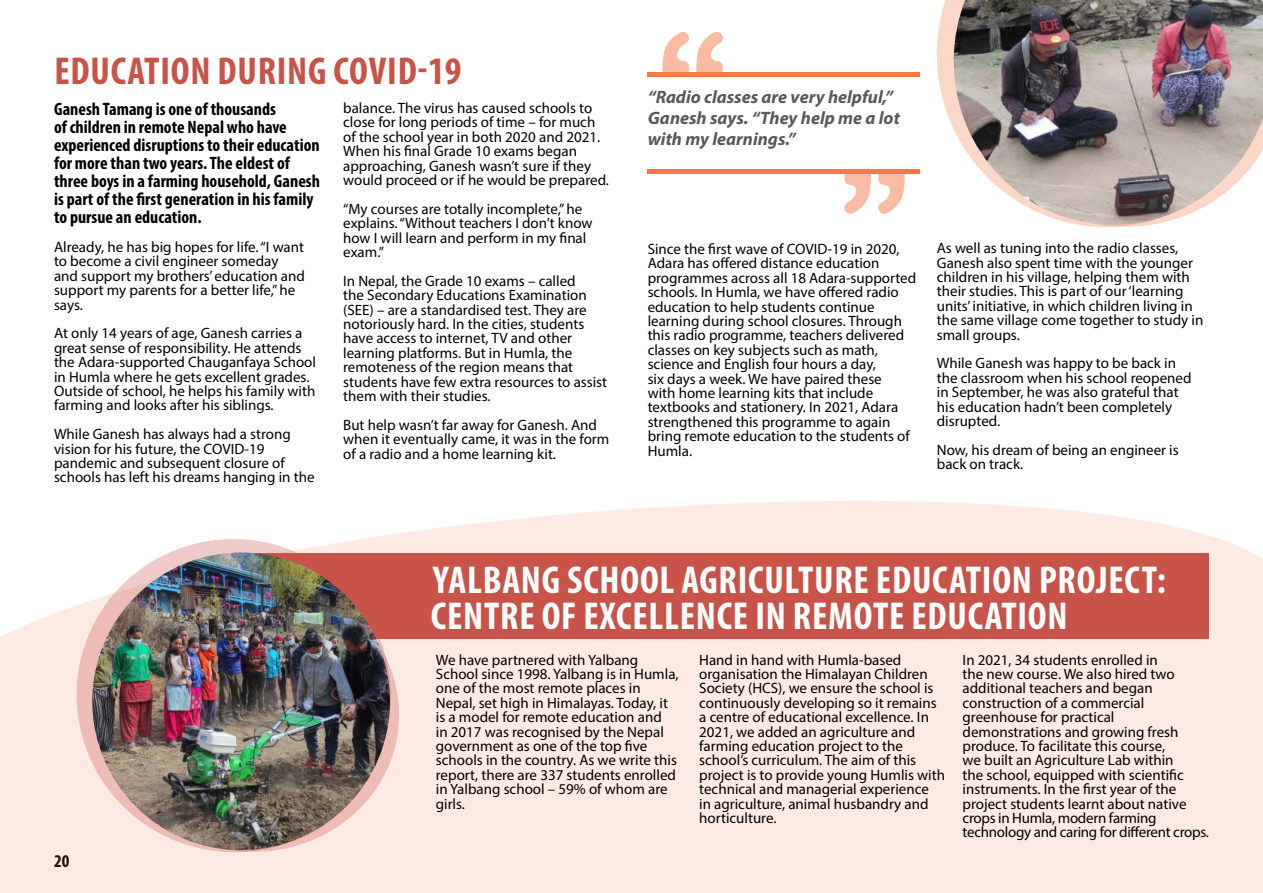
<style>
.page{position:relative;width:1263px;height:893px;background:#fff}
.page>*{position:absolute;margin:0;border:0;box-sizing:border-box;transform-origin:0 0}
.t1{font:700 condensed 39px/36px "Myriad Pro";letter-spacing:.02em;color:#fff}
.t2{font:700 condensed 39px "Myriad Pro";letter-spacing:.02em;color:#c85349}
.t3{font:700 condensed 18px/18px "Myriad Pro";color:#000}
.t4{font:italic 700 18px/21px "Myriad Pro";color:#58595b}
.t5{font:15px/14.4px "Myriad Pro";color:#000}
</style>
<div class="page">
<svg style="left:844px;top:174px;width:61px;height:40px"></svg>
<svg style="left:662px;top:32px;width:61px;height:45px"></svg>
<hr style="left:648px;top:72px;width:272px;height:4px;background:#f47a47">
<div style="left:648px;top:169px;width:272px;height:5px;background:#f47a47"></div>
<div style="left:0;top:490px;width:1263px;height:403px;background:#fdebe3"></div>
<svg style="left:0;top:490px;width:1263px;height:147px"></svg>
<div style="left:238px;top:553px;width:971px;height:85px;background:#c85349"></div>
<svg style="left:55px;top:517px;width:357px;height:336px"></svg>
<img style="left:92px;top:552px;width:298px;height:298px;border-radius:149px">
<svg style="left:914px;top:0;width:235px;height:227px"></svg>
<img style="left:954px;top:0;width:309px;height:225px">
<h1 class="t2" style="left:54px;top:56px;width:408px">EDUCATION DURING COVID-19</h1>
<p class="t3" style="left:54px;top:102px;width:267px">Ganesh Tamang is one of thousands<br>of children in remote Nepal who have experienced disruptions to their education for more than two years. The eldest of three boys in a farming household, Ganesh is part of the first generation in his family to pursue an education.</p>
<p class="t5" style="left:54px;top:241px;width:252px">Already, he has big hopes for life. “I want to become a civil engineer someday and support my brothers’ education and support my parents for a better life,” he says.</p>
<p class="t5" style="left:54px;top:327px;width:264px">At only 14 years of age, Ganesh carries a great sense of responsibility. He attends the Adara-supported Chauganfaya School in Humla where he gets excellent grades.<br>Outside of school, he helps his family with farming and looks after his siblings.</p>
<p class="t5" style="left:54px;top:428px;width:262px">While Ganesh has always had a strong vision for his future, the COVID-19 pandemic and subsequent closure of schools has left his dreams hanging in the</p>
<p class="t5" style="left:343px;top:102px;width:267px">balance. The virus has caused schools to close for long periods of time – for much of the school year in both 2020 and 2021.<br>When his final Grade 10 exams began approaching, Ganesh wasn’t sure if they would proceed or if he would be prepared.</p>
<p class="t5" style="left:343px;top:203px;width:251px">“My courses are totally incomplete,” he explains. “Without teachers I don’t know how I will learn and perform in my final exam.”</p>
<p class="t5" style="left:343px;top:275px;width:265px">In Nepal, the Grade 10 exams – called<br>the Secondary Educations Examination (SEE) – are a standardised test. They are notoriously hard. In the cities, students have access to internet, TV and other learning platforms. But in Humla, the remoteness of the region means that students have few extra resources to assist them with their studies.</p>
<p class="t5" style="left:343px;top:419px;width:268px">But help wasn’t far away for Ganesh. And when it eventually came, it was in the form of a radio and a home learning kit.</p>
<p class="t4" style="left:648px;top:88px;width:254px">“Radio classes are very helpful,”<br>Ganesh says. “They help me a lot with my learnings.”</p>
<p class="t5" style="left:648px;top:243px;width:270px">Since the first wave of COVID-19 in 2020, Adara has offered distance education programmes across all 18 Adara-supported schools. In Humla, we have offered radio education to help students continue learning during school closures. Through this radio programme, teachers delivered classes on key subjects such as math, science and English four hours a day,<br>six days a week. We have paired these<br>with home learning kits that include textbooks and stationery. In 2021, Adara strengthened this programme to again bring remote education to the students of Humla.</p>
<p class="t5" style="left:937px;top:242px;width:268px">As well as tuning into the radio classes, Ganesh also spent time with the younger children in his village, helping them with their studies. This is part of our ‘learning units’ initiative, in which children living in the same village come together to study in small groups.</p>
<p class="t5" style="left:937px;top:357px;width:256px">While Ganesh was happy to be back in the classroom when his school reopened in September, he was also grateful that his education hadn’t been completely disrupted.</p>
<p class="t5" style="left:937px;top:444px;width:243px">Now, his dream of being an engineer is back on track.</p>
<p class="t3" style="left:54px;top:854px;width:17px">20</p>
<h1 class="t1" style="left:431px;top:565px;width:736px">YALBANG SCHOOL AGRICULTURE EDUCATION PROJECT:<br>CENTRE OF EXCELLENCE IN REMOTE EDUCATION</h1>
<p class="t5" style="left:436px;top:653px;width:244px">We have partnered with Yalbang<br>School since 1998. Yalbang is in Humla, one of the most remote places in<br>Nepal, set high in Himalayas. Today, it is a model for remote education and<br>in 2017 was recognised by the Nepal government as one of the top five schools in the country. As we write this report, there are 337 students enrolled in Yalbang school – 59% of whom are girls.</p>
<p class="t5" style="left:699px;top:653px;width:247px">Hand in hand with Humla-based organisation the Himalayan Children Society (HCS), we ensure the school is continuously developing so it remains a centre of educational excellence. In 2021, we added an agriculture and farming education project to the school’s curriculum. The aim of this project is to provide young Humlis with technical and managerial experience<br>in agriculture, animal husbandry and horticulture.</p>
<p class="t5" style="left:963px;top:653px;width:248px">In 2021, 34 students enrolled in<br>the new course. We also hired two additional teachers and began construction of a commercial greenhouse for practical demonstrations and growing fresh produce. To facilitate this course,<br>we built an Agriculture Lab within<br>the school, equipped with scientific instruments. In the first year of the project students learnt about native crops in Humla, modern farming technology and caring for different crops.</p>
</div>
